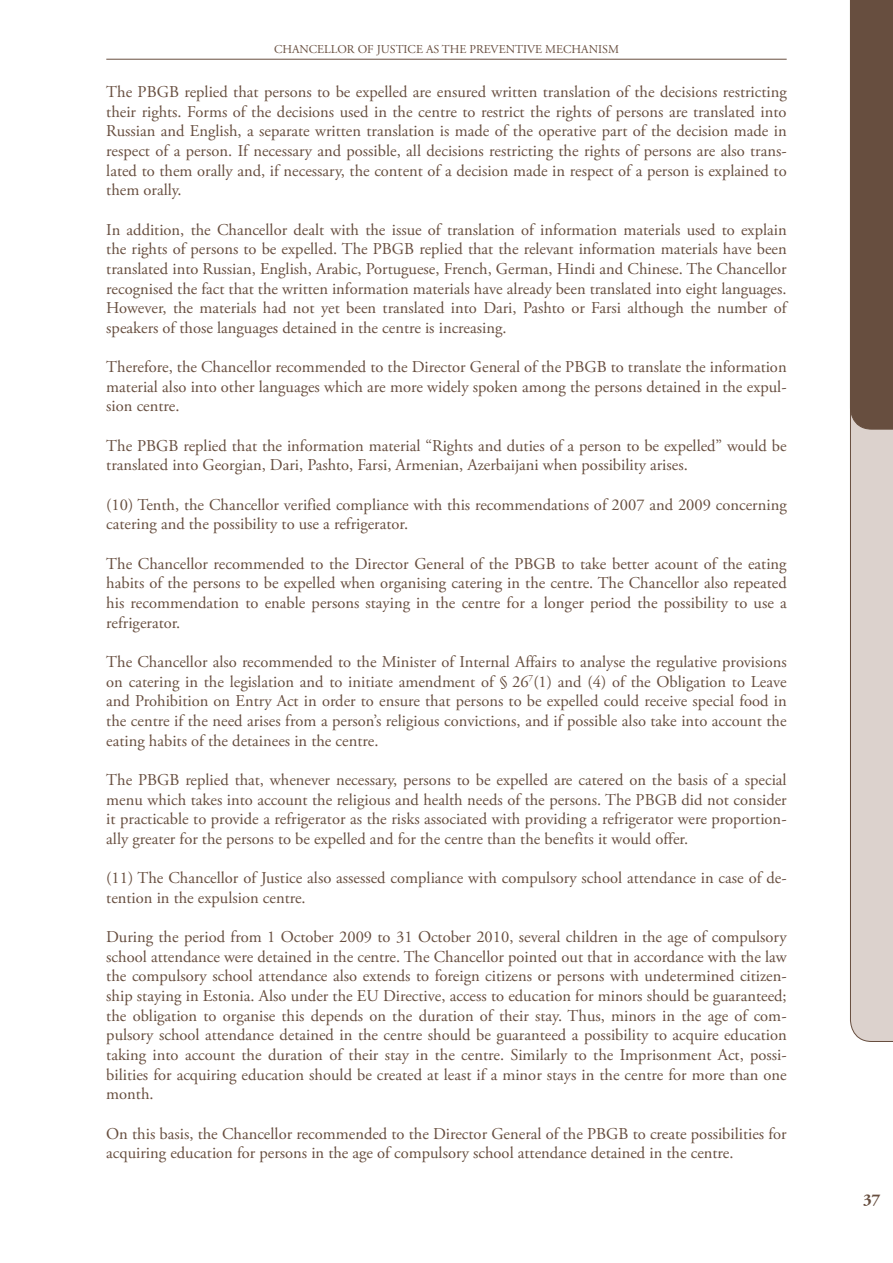
<style>
.page{position:relative;width:893px;height:1263px;background:#fff}
.page>*{position:absolute;margin:0;border:0;box-sizing:border-box;transform-origin:0 0}
.t1{font:16.5px/19.6px "Adobe Garamond Pro";color:#674e3f;text-align:justify}
.t2{font:700 16.5px "Adobe Garamond Pro";color:#674e3f}
.t3{font:12px "Adobe Garamond Pro";color:#674e3f}
</style>
<div class="page">
<svg style="left:850px;top:0;width:43px;height:1042px;background:#aa9a90"></svg>
<hr style="left:106px;top:59px;width:681px;height:1px;background:#674e3f">
<p class="t3" style="left:274px;top:42px;width:346px">CHANCELLOR OF JUSTICE AS THE PREVENTIVE MECHANISM</p>
<p class="t1" style="left:106px;top:83px;width:682px">The PBGB replied that persons to be expelled are ensured written translation of the decisions restricting their rights. Forms of the decisions used in the centre to restrict the rights of persons are translated into Russian and English, a separate written translation is made of the operative part of the decision made in respect of a person. If necessary and possible, all decisions restricting the rights of persons are also trans&shy;lated to them orally and, if necessary, the content of a decision made in respect of a person is explained to them orally.</p>
<p class="t1" style="left:106px;top:220px;width:682px">In addition, the Chancellor dealt with the issue of translation of information materials used to explain the rights of persons to be expelled. The PBGB replied that the relevant information materials have been translated into Russian, English, Arabic, Portuguese, French, German, Hindi and Chinese. The Chancellor recognised the fact that the written information materials have already been translated into eight languages.<br>However, the materials had not yet been translated into Dari, Pashto or Farsi although the number of speakers of those languages detained in the centre is increasing.</p>
<p class="t1" style="left:106px;top:358px;width:682px">Therefore, the Chancellor recommended to the Director General of the PBGB to translate the information material also into other languages which are more widely spoken among the persons detained in the expul&shy;sion centre.</p>
<p class="t1" style="left:106px;top:436px;width:682px">The PBGB replied that the information material “Rights and duties of a person to be expelled” would be translated into Georgian, Dari, Pashto, Farsi, Armenian, Azerbaijani when possibility arises.</p>
<p class="t1" style="left:106px;top:495px;width:682px">(10) Tenth, the Chancellor verified compliance with this recommendations of 2007 and 2009 concerning catering and the possibility to use a refrigerator.</p>
<p class="t1" style="left:106px;top:554px;width:682px">The Chancellor recommended to the Director General of the PBGB to take better acount of the eating habits of the persons to be expelled when organising catering in the centre. The Chancellor also repeated his recommendation to enable persons staying in the centre for a longer period the possibility to use a refrigerator.</p>
<p class="t1" style="left:106px;top:652px;width:682px">The Chancellor also recommended to the Minister of Internal Affairs to analyse the regulative provisions on catering in the legislation and to initiate amendment of § 26<sup>7</sup>(1) and (4) of the Obligation to Leave and Prohibition on Entry Act in order to ensure that persons to be expelled could receive special food in the centre if the need arises from a person’s religious convictions, and if possible also take into account the eating habits of the detainees in the centre.</p>
<p class="t1" style="left:106px;top:770px;width:682px">The PBGB replied that, whenever necessary, persons to be expelled are catered on the basis of a special menu which takes into account the religious and health needs of the persons. The PBGB did not consider it practicable to provide a refrigerator as the risks associated with providing a refrigerator were proportion&shy;ally greater for the persons to be expelled and for the centre than the benefits it would offer.</p>
<p class="t1" style="left:106px;top:869px;width:682px">(11) The Chancellor of Justice also assessed compliance with compulsory school attendance in case of de&shy;tention in the expulsion centre.</p>
<p class="t1" style="left:106px;top:927px;width:682px">During the period from 1 October 2009 to 31 October 2010, several children in the age of compulsory school attendance were detained in the centre. The Chancellor pointed out that in accordance with the law the compulsory school attendance also extends to foreign citizens or persons with undetermined citizen&shy;ship staying in Estonia. Also under the EU Directive, access to education for minors should be guaranteed; the obligation to organise this depends on the duration of their stay. Thus, minors in the age of com&shy;pulsory school attendance detained in the centre should be guaranteed a possibility to acquire education taking into account the duration of their stay in the centre. Similarly to the Imprisonment Act, possi&shy;bilities for acquiring education should be created at least if a minor stays in the centre for more than one month.</p>
<p class="t1" style="left:106px;top:1124px;width:682px">On this basis, the Chancellor recommended to the Director General of the PBGB to create possibilities for acquiring education for persons in the age of compulsory school attendance detained in the centre.</p>
<p class="t2" style="left:863px;top:1190px;width:19px">37</p>
</div>
